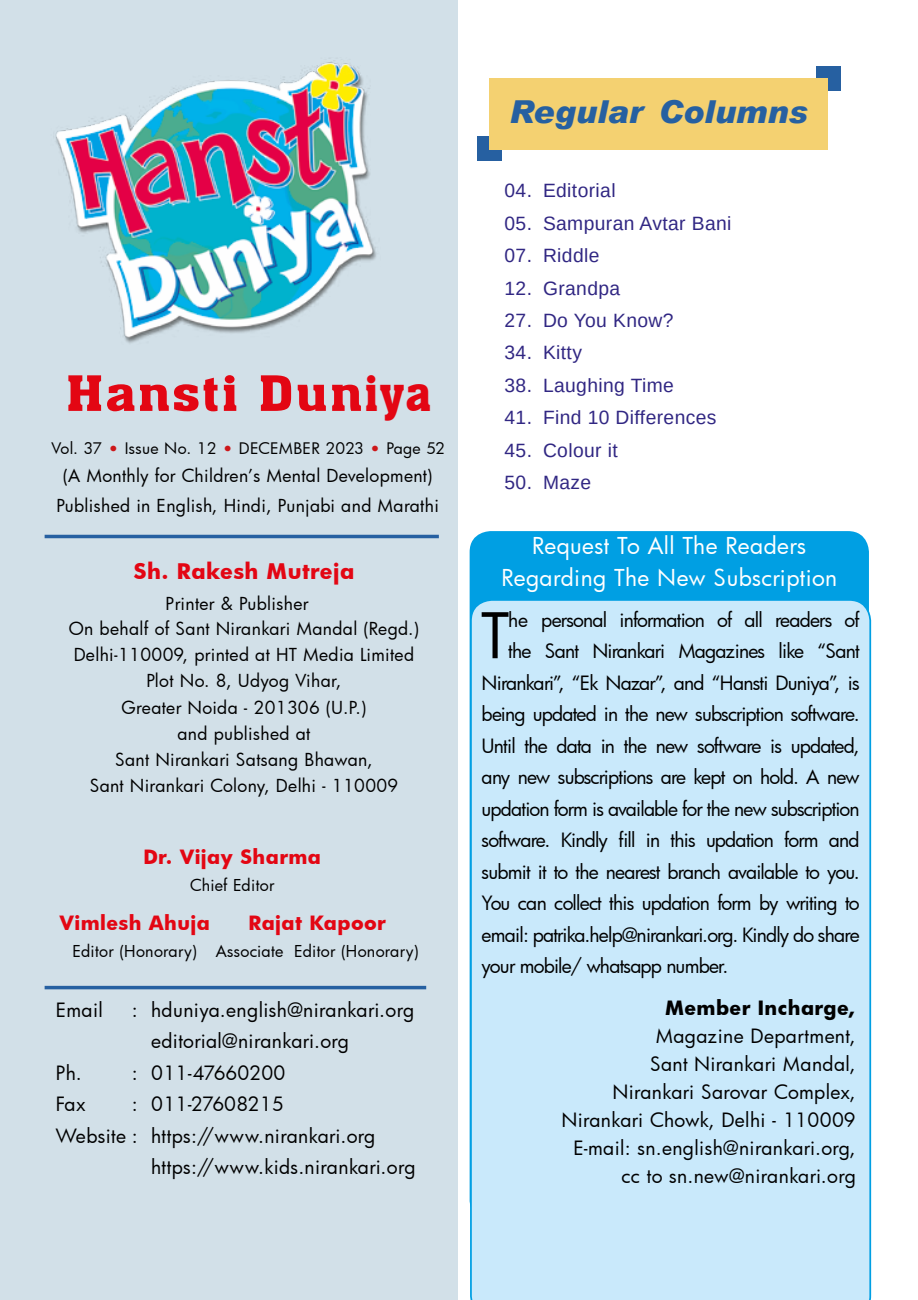
<style>
.page{position:relative;width:918px;height:1300px;background:#fff}
.page>*{position:absolute;margin:0;border:0;box-sizing:border-box;transform-origin:0 0}
.t1{font:61.07px "Futura";color:#000}
.t2{font:47.77px "Aachen BT";letter-spacing:.02em;color:#e30613;scale:1.18 1}
.t3{font:italic 900 31.68px "Arial";color:#2660a1}
.t4{font:22.75px/31.5px "Futura";letter-spacing:.015em;color:#fff;text-align:center}
.t5{font:700 21px "Futura";letter-spacing:.02em;color:#e30613}
.t6{font:19.25px "Futura";letter-spacing:-.04em;color:#000}
.t7{font:19.25px/28px "Futura";letter-spacing:.02em;color:#000}
.t8{font:19.25px "Arimo";letter-spacing:.02em;color:#312783}
.t9{font:700 19.25px "Futura";letter-spacing:.02em;color:#e30613}
.t10{font:700 19.25px "Futura";letter-spacing:.02em;color:#000}
.t11{font:19.25px "Futura";letter-spacing:.005em;color:#000}
.t12{font:19.25px "Futura";letter-spacing:.01em;color:#000}
.t13{font:17.5px/26.2px "Futura";letter-spacing:.02em;color:#000;text-align:center}
.t14{font:15.92px "Futura";letter-spacing:.015em;color:#000}
.t15{font:15.58px "Futura";letter-spacing:.02em;color:#000}
.s1{font-size:18.9px;color:#cd171a}
</style>
<div class="page">
<div style="left:469px;top:531px;width:400px;height:690px;background:#009fe3;border-radius:21px"></div>
<div style="left:0;top:0;width:457px;height:1300px;background:#d2e0e8"></div>
<hr style="left:45px;top:535px;width:394px;height:3px;background:#2660a1">
<hr style="left:45px;top:986px;width:381px;height:3px;background:#2660a1">
<div style="left:477px;top:136px;width:25px;height:25px;background:#2660a1"></div>
<div style="left:815px;top:67px;width:25px;height:24px;background:#2660a1"></div>
<div style="left:489px;top:78px;width:339px;height:71px;background:#f4d171"></div>
<img style="left:56px;top:58px;width:321px;height:286px">
<div style="left:470px;top:600px;width:401px;height:700px;background:#c9e9fb"></div>
<h2 class="t2" style="left:66px;top:363px;width:312px">Hansti Duniya</h2>
<p class="t15" style="left:51px;top:438px;width:395px">Vol. 37 <span class="s1">•</span> Issue No. 12 <span class="s1">•</span> DECEMBER 2023 <span class="s1">•</span> Page 52</p>
<p class="t13" style="left:56px;top:460px;width:384px;line-height:29.8px">(A Monthly for Children’s Mental Development)<br>Published in English, Hindi, Punjabi and Marathi</p>
<p class="t5" style="left:134px;top:556px;width:222px">Sh. Rakesh Mutreja</p>
<p class="t13" style="left:166px;top:590px;width:144px">Printer &amp; Publisher</p>
<p class="t13" style="left:69px;top:615px;width:352px">On behalf of Sant Nirankari Mandal (Regd.)<br>Delhi-110009, printed at HT Media Limited<br>Plot No. 8, Udyog Vihar,<br>Greater Noida - 201306 (U.P.)<br>and published at<br>Sant Nirankari Satsang Bhawan,<br>Sant Nirankari Colony, Delhi - 110009</p>
<p class="t9" style="left:143px;top:843px;width:179px">Dr. Vijay Sharma</p>
<p class="t14" style="left:190px;top:874px;width:86px">Chief Editor</p>
<p class="t9" style="left:60px;top:909px;width:152px">Vimlesh Ahuja</p>
<p class="t14" style="left:73px;top:940px;width:126px">Editor (Honorary)</p>
<p class="t9" style="left:248px;top:909px;width:139px">Rajat Kapoor</p>
<p class="t14" style="left:216px;top:940px;width:204px">Associate Editor (Honorary)</p>
<p class="t6" style="left:56px;top:996px;width:49px">Email</p>
<p class="t7" style="left:151px;top:993px;width:265px;line-height:31.5px;text-indent:-19px">: hduniya.english@nirankari.org editorial@nirankari.org</p>
<p class="t6" style="left:56px;top:1059px;width:28px">Ph.</p>
<p class="t11" style="left:132px;top:1059px;width:155px">: 011-47660200</p>
<p class="t6" style="left:56px;top:1091px;width:31px">Fax</p>
<p class="t12" style="left:132px;top:1091px;width:154px">: 011-27608215</p>
<p class="t7" style="left:56px;top:1121px;width:321px">Website : https://www.nirankari.org</p>
<p class="t7" style="left:151px;top:1152px;width:266px">https://www.kids.nirankari.org</p>
<h3 class="t3" style="left:509px;top:92px;width:300px">Regular Columns</h3>
<p class="t8" style="left:504px;top:179px;width:113px">04. Editorial</p>
<p class="t8" style="left:504px;top:211px;width:228px">05. Sampuran Avtar Bani</p>
<p class="t8" style="left:504px;top:243px;width:96px">07. Riddle</p>
<p class="t8" style="left:504px;top:276px;width:117px">12. Grandpa</p>
<p class="t8" style="left:504px;top:308px;width:171px">27. Do You Know?</p>
<p class="t8" style="left:504px;top:340px;width:79px">34. Kitty</p>
<p class="t8" style="left:504px;top:373px;width:171px">38. Laughing Time</p>
<p class="t8" style="left:504px;top:405px;width:213px">41. Find 10 Differences</p>
<p class="t8" style="left:504px;top:438px;width:115px">45. Colour it</p>
<p class="t8" style="left:504px;top:470px;width:88px">50. Maze</p>
<p class="t4" style="left:501px;top:530px;width:337px">Request To All The Readers<br>Regarding The New Subscription</p>
<h1 class="t1" style="left:481px;top:594px;width:30px">T</h1>
<p class="t6" style="left:508px;top:606px;width:353px">he personal information of all readers of</p>
<p class="t6" style="left:508px;top:638px;width:353px">the Sant Nirankari Magazines like “Sant</p>
<p class="t6" style="left:482px;top:669px;width:379px">Nirankari”, “Ek Nazar”, and “Hansti Duniya”, is</p>
<p class="t6" style="left:482px;top:701px;width:379px">being updated in the new subscription software.</p>
<p class="t6" style="left:482px;top:732px;width:379px">Until the data in the new software is updated,</p>
<p class="t6" style="left:482px;top:764px;width:380px">any new subscriptions are kept on hold. A new</p>
<p class="t6" style="left:482px;top:795px;width:380px">updation form is available for the new subscription</p>
<p class="t6" style="left:482px;top:827px;width:379px">software. Kindly fill in this updation form and</p>
<p class="t6" style="left:482px;top:858px;width:379px">submit it to the nearest branch available to you.</p>
<p class="t6" style="left:482px;top:890px;width:379px">You can collect this updation form by writing to</p>
<p class="t6" style="left:482px;top:921px;width:379px">email: patrika.help@nirankari.org. Kindly do share</p>
<p class="t6" style="left:482px;top:953px;width:248px">your mobile/ whatsapp number.</p>
<p class="t10" style="left:665px;top:994px;width:192px">Member Incharge,</p>
<p class="t7" style="left:561px;top:1021px;width:296px;text-align:right">Magazine Department,<br>Sant Nirankari Mandal,<br>Nirankari Sarovar Complex,<br>Nirankari Chowk, Delhi - 110009<br>E-mail: sn.english@nirankari.org, cc to sn.new@nirankari.org</p>
</div>
